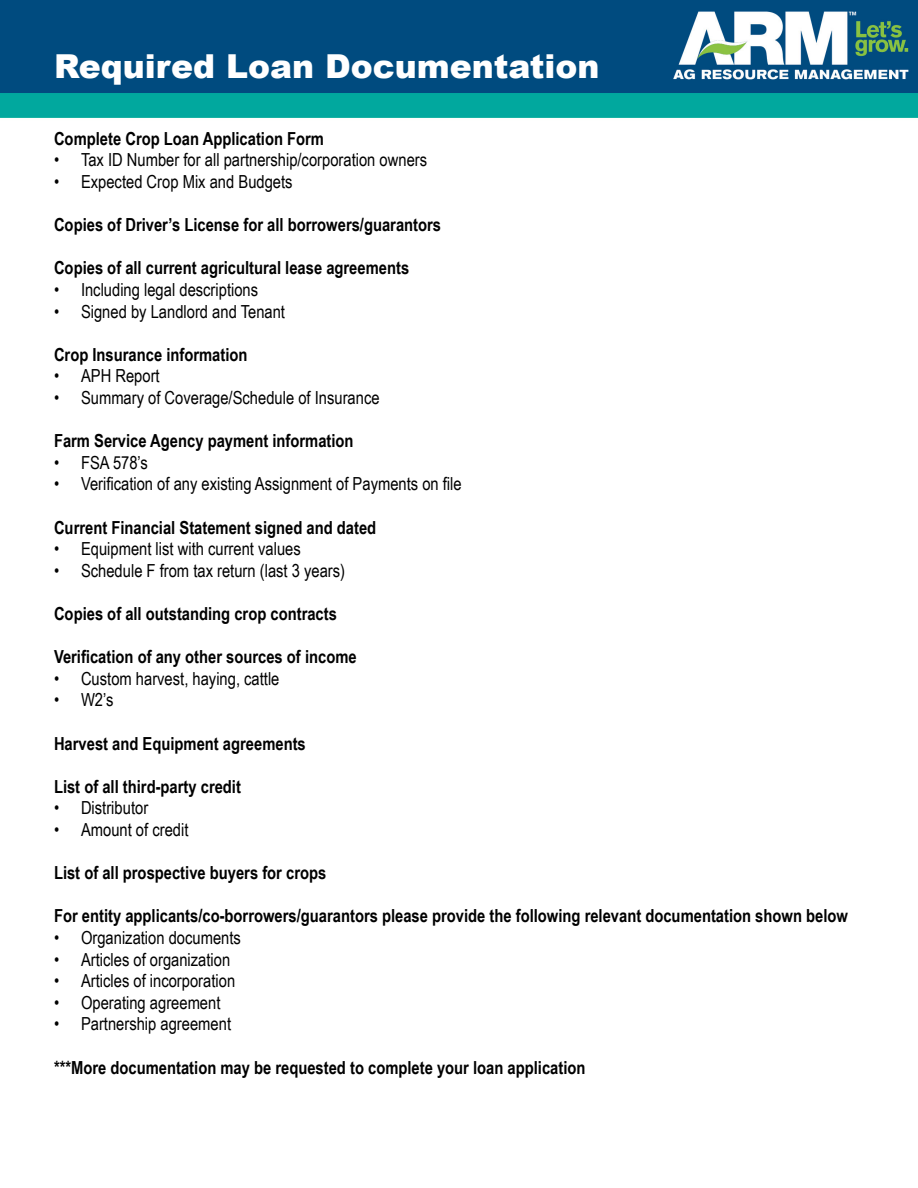
<style>
.page{position:relative;width:918px;height:1188px;background:#fff}
.page>*{position:absolute;margin:0;border:0;box-sizing:border-box;transform-origin:0 0}
.t1{font:900 33px "Arial";color:#fff}
.t2{font:700 18px "Arial Narrow";color:#000}
.t3{font:18px "Arial Narrow";color:#000}
</style>
<div class="page">
<img style="left:0;top:0;width:918px;height:118px">
<h1 class="t1" style="left:54px;top:42px;width:547px">Required Loan Documentation</h1>
<p class="t2" style="left:54px;top:125px;width:272px">Complete Crop Loan Application Form</p>
<p class="t3" style="left:54px;top:147px;width:375px">• Tax ID Number for all partnership/corporation owners</p>
<p class="t3" style="left:54px;top:168px;width:240px">• Expected Crop Mix and Budgets</p>
<p class="t2" style="left:54px;top:211px;width:389px">Copies of Driver’s License for all borrowers/guarantors</p>
<p class="t2" style="left:54px;top:254px;width:357px">Copies of all current agricultural lease agreements</p>
<p class="t3" style="left:54px;top:276px;width:206px">• Including legal descriptions</p>
<p class="t3" style="left:54px;top:298px;width:233px">• Signed by Landlord and Tenant</p>
<p class="t2" style="left:54px;top:341px;width:195px">Crop Insurance information</p>
<p class="t3" style="left:54px;top:363px;width:107px">• APH Report</p>
<p class="t3" style="left:54px;top:384px;width:327px">• Summary of Coverage/Schedule of Insurance</p>
<p class="t2" style="left:54px;top:427px;width:301px">Farm Service Agency payment information</p>
<p class="t3" style="left:54px;top:449px;width:96px">• FSA 578’s</p>
<p class="t3" style="left:54px;top:471px;width:409px">• Verification of any existing Assignment of Payments on file</p>
<p class="t2" style="left:54px;top:514px;width:324px">Current Financial Statement signed and dated</p>
<p class="t3" style="left:54px;top:536px;width:248px">• Equipment list with current values</p>
<p class="t3" style="left:54px;top:557px;width:293px">• Schedule F from tax return (last 3 years)</p>
<p class="t2" style="left:54px;top:600px;width:284px">Copies of all outstanding crop contracts</p>
<p class="t2" style="left:54px;top:643px;width:304px">Verification of any other sources of income</p>
<p class="t3" style="left:54px;top:665px;width:227px">• Custom harvest, haying, cattle</p>
<p class="t3" style="left:54px;top:687px;width:61px">• W2’s</p>
<p class="t2" style="left:54px;top:730px;width:253px">Harvest and Equipment agreements</p>
<p class="t2" style="left:54px;top:773px;width:189px">List of all third-party credit</p>
<p class="t3" style="left:54px;top:795px;width:96px">• Distributor</p>
<p class="t3" style="left:54px;top:816px;width:136px">• Amount of credit</p>
<p class="t2" style="left:54px;top:859px;width:274px">List of all prospective buyers for crops</p>
<p class="t2" style="left:54px;top:902px;width:795px">For entity applicants/co-borrowers/guarantors please provide the following relevant documentation shown below</p>
<p class="t3" style="left:54px;top:924px;width:188px">• Organization documents</p>
<p class="t3" style="left:54px;top:946px;width:178px">• Articles of organization</p>
<p class="t3" style="left:54px;top:968px;width:183px">• Articles of incorporation</p>
<p class="t3" style="left:54px;top:989px;width:168px">• Operating agreement</p>
<p class="t3" style="left:54px;top:1011px;width:179px">• Partnership agreement</p>
<p class="t2" style="left:54px;top:1054px;width:533px">***More documentation may be requested to complete your loan application</p>
</div>
